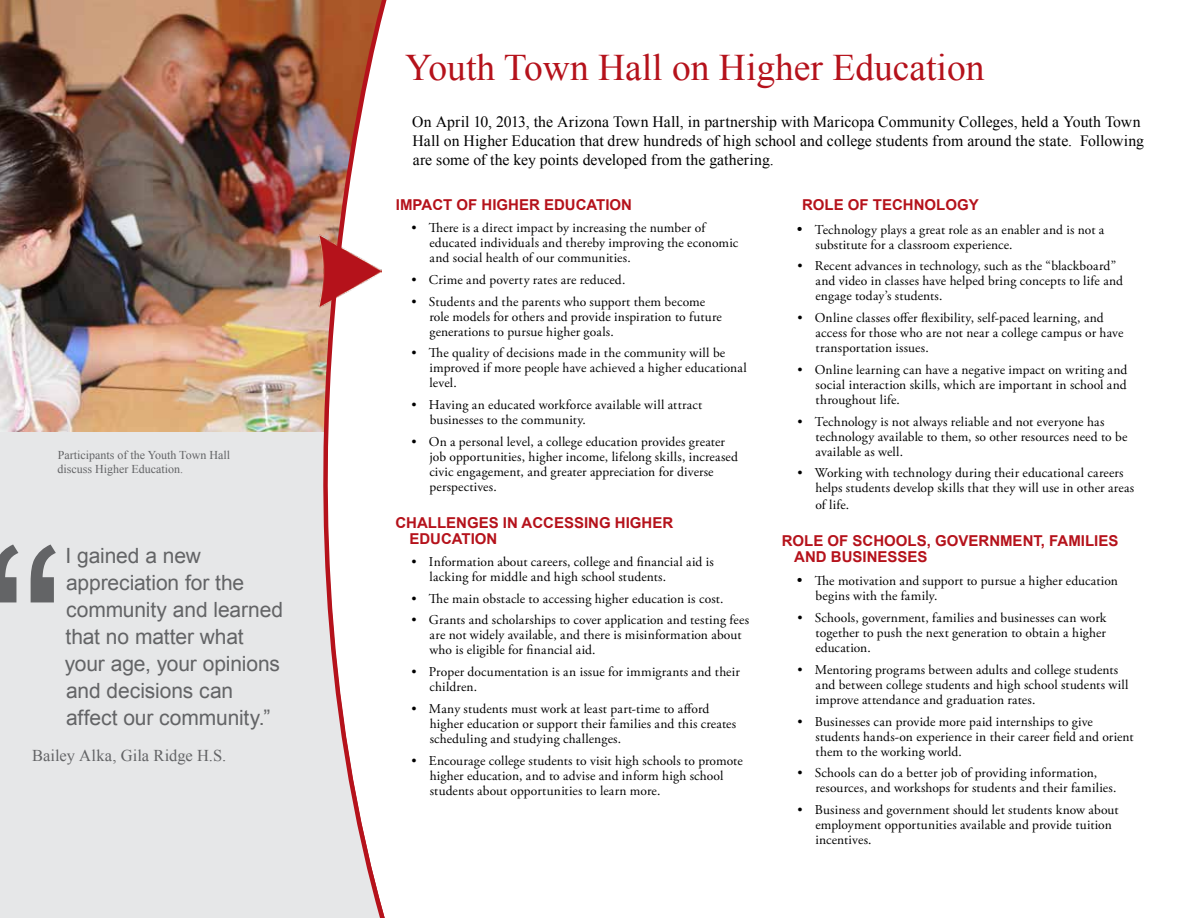
<style>
.page{position:relative;width:1188px;height:918px;background:#fff}
.page>*{position:absolute;margin:0;border:0;box-sizing:border-box;transform-origin:0 0}
.t1{font:247.35px "Arial";color:#636466}
.t2{font:37.5px "Times New Roman";color:#b5121b}
.t3{font:21px/27px "Arial";letter-spacing:-.005em;color:#636466}
.t4{font:16.5px "Times New Roman";letter-spacing:.005em;color:#636466}
.t5{font:15.75px/19.5px "Times New Roman";color:#000}
.t6{font:700 15px/16.5px "Arial";color:#b5121b}
.t7{font:13.5px/15px "Adobe Garamond Pro";letter-spacing:.01em;color:#000}
.t8{font:12px/14.4px "Times New Roman";color:#636466}
.s1{font-size:15px}
</style>
<div class="page">
<div style="left:0;top:432px;width:249px;height:486px;background:#e6e7e8"></div>
<img style="left:0;top:0;width:249px;height:432px">
<img style="left:249px;top:0;width:138px;height:918px">
<div style="left:25px;top:547px;width:285px;height:340px;background:#e6e7e8"></div>
<p class="t8" style="left:57px;top:448px;width:174px">Participants of the Youth Town Hall discuss Higher Education.</p>
<h1 class="t1" style="left:-17px;top:476px;width:84px">“</h1>
<h3 class="t3" style="left:65px;top:542px;width:220px">I gained a new appreciation for the community and learned that no matter what your age, your opinions and decisions can affect our community.”</h3>
<p class="t4" style="left:32px;top:744px;width:195px">Bailey Alka, Gila Ridge H.S.</p>
<h2 class="t2" style="left:405px;top:42px;width:581px">Youth Town Hall on Higher Education</h2>
<p class="t5" style="left:412px;top:111px;width:733px">On April 10, 2013, the Arizona Town Hall, in partnership with Maricopa Community Colleges, held a Youth Town<br>Hall on Higher Education that drew hundreds of high school and college students from around the state. Following are some of the key points developed from the gathering.</p>
<p class="t6" style="left:396px;top:197px;width:238px">IMPACT OF HIGHER EDUCATION</p>
<p class="t7" style="left:429px;top:221px;width:310px;text-indent:-18px">• There is a direct impact by increasing the number of educated individuals and thereby improving the economic and social health of our communities.</p>
<p class="t7" style="left:412px;top:273px;width:215px">• Crime and poverty rates are reduced.</p>
<p class="t7" style="left:429px;top:294px;width:294px;text-indent:-18px">• Students and the parents who support them become role models for others and provide inspiration to future generations to pursue higher goals.</p>
<p class="t7" style="left:429px;top:346px;width:319px;text-indent:-18px">• The quality of decisions made in the community will be improved if more people have achieved a higher educational level.</p>
<p class="t7" style="left:430px;top:398px;width:274px;text-indent:-18px">• Having an educated workforce available will attract businesses to the community.</p>
<p class="t7" style="left:429px;top:434px;width:310px;text-indent:-18px">• On a personal level, a college education provides greater job opportunities, higher income, lifelong skills, increased civic engagement, and greater appreciation for diverse perspectives.</p>
<p class="t6" style="left:409px;top:514px;width:265px;text-indent:-14px">CHALLENGES IN ACCESSING HIGHER<br>EDUCATION</p>
<p class="t7" style="left:430px;top:555px;width:286px;text-indent:-18px">• Information about careers, college and financial aid is lacking for middle and high school students.</p>
<p class="t7" style="left:412px;top:591px;width:314px">• The main obstacle to accessing higher education is cost.</p>
<p class="t7" style="left:430px;top:613px;width:321px;text-indent:-18px">• Grants and scholarships to cover application and testing fees are not widely available, and there is misinformation about who is eligible for financial aid.</p>
<p class="t7" style="left:429px;top:665px;width:312px;text-indent:-18px">• Proper documentation is an issue for immigrants and their children.</p>
<p class="t7" style="left:430px;top:701px;width:308px;text-indent:-18px">• Many students must work at least part-time to afford higher education or support their families and this creates scheduling and studying challenges.</p>
<p class="t7" style="left:430px;top:753px;width:315px;text-indent:-18px">• Encourage college students to visit high schools to promote higher education, and to advise and inform high school students about opportunities to learn more.</p>
<p class="t6" style="left:802px;top:197px;width:178px">ROLE OF TECHNOLOGY</p>
<p class="t7" style="left:816px;top:222px;width:290px;text-indent:-19px"><span class="s1">•</span> Technology plays a great role as an enabler and is not a substitute for a classroom experience.</p>
<p class="t7" style="left:815px;top:259px;width:309px;text-indent:-18px">• Recent advances in technology, such as the “blackboard” and video in classes have helped bring concepts to life and engage today’s students.</p>
<p class="t7" style="left:816px;top:311px;width:309px;text-indent:-18px">• Online classes offer flexibility, self-paced learning, and access for those who are not near a college campus or have transportation issues.</p>
<p class="t7" style="left:816px;top:362px;width:313px;text-align:justify;text-indent:-18px">• Online learning can have a negative impact on writing and social interaction skills, which are important in school and throughout life.</p>
<p class="t7" style="left:816px;top:414px;width:313px;text-indent:-18px">• Technology is not always reliable and not everyone has technology available to them, so other resources need to be available as well.</p>
<p class="t7" style="left:816px;top:466px;width:320px;text-indent:-18px">• Working with technology during their educational careers helps students develop skills that they will use in other areas</p>
<p class="t7" style="left:815px;top:497px;width:35px">of life.</p>
<p class="t6" style="left:794px;top:532px;width:326px;text-indent:-12px">ROLE OF SCHOOLS, GOVERNMENT, FAMILIES<br>AND BUSINESSES</p>
<p class="t7" style="left:816px;top:574px;width:304px;text-indent:-19px"><span class="s1">•</span> The motivation and support to pursue a higher education begins with the family.</p>
<p class="t7" style="left:815px;top:611px;width:293px;text-align:justify;text-indent:-18px">• Schools, government, families and businesses can work together to push the next generation to obtain a higher education.</p>
<p class="t7" style="left:815px;top:662px;width:315px;text-indent:-18px">• Mentoring programs between adults and college students and between college students and high school students will improve attendance and graduation rates.</p>
<p class="t7" style="left:816px;top:714px;width:320px;text-indent:-18px">• Businesses can provide more paid internships to give students hands-on experience in their career field and orient them to the working world.</p>
<p class="t7" style="left:815px;top:766px;width:303px;text-indent:-18px">• Schools can do a better job of providing information, resources, and workshops for students and their families.</p>
<p class="t7" style="left:815px;top:803px;width:305px;text-indent:-18px">• Business and government should let students know about employment opportunities available and provide tuition incentives.</p>
</div>
